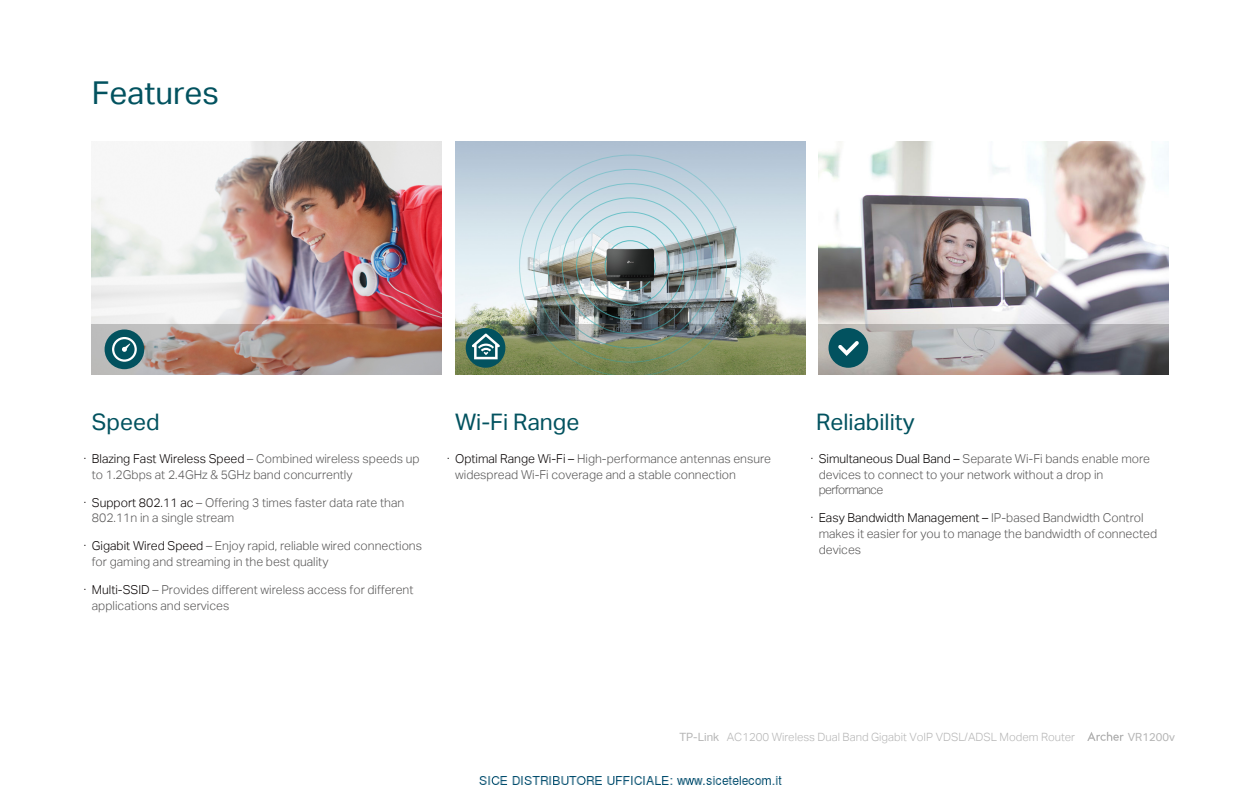
<style>
.page{position:relative;width:1260px;height:788px;background:#fff}
.page>*{position:absolute;margin:0;border:0;box-sizing:border-box;transform-origin:0 0}
.t1{font:31.5px "TP Link Aktiv Regular";color:#02525f}
.t2{font:22.75px "TP Link Aktiv Regular";color:#02525f}
.t3{font:12.25px/15.8px "TP Link Aktiv Light";color:#585757}
.t4{font:11.38px "TP Link Aktiv Light";color:#b5b5b5}
.t5{font:11.2px "TP Link Aktiv Regular";color:#b5b5b5}
.s1{color:#040000}
.s2{color:#060001}
.s3{font-family:"TP Link Aktiv Regular"}
</style>
<div class="page">
<img style="left:92px;top:141px;width:350px;height:183px">
<svg style="left:92px;top:324px;width:350px;height:50px;background:#ab8879"></svg>
<div style="left:105px;top:329px;width:39px;height:40px;background:#02525f;border-radius:50%"></div>
<svg style="left:112px;top:337px;width:25px;height:25px"></svg>
<img style="left:455px;top:141px;width:350px;height:183px">
<img style="left:519px;top:155px;width:222px;height:169px">
<svg style="left:455px;top:324px;width:350px;height:50px;background:#78835d"></svg>
<div style="left:466px;top:328px;width:39px;height:40px;background:#02525f;border-radius:50%"></div>
<svg style="left:471px;top:333px;width:29px;height:26px"></svg>
<img style="left:819px;top:141px;width:350px;height:183px">
<svg style="left:819px;top:324px;width:350px;height:50px;background:#969193"></svg>
<div style="left:829px;top:328px;width:39px;height:40px;background:#02525f;border-radius:50%"></div>
<svg style="left:838px;top:341px;width:21px;height:15px"></svg>
<svg style="left:1087px;top:732px;width:37px;height:8px"></svg>
<img style="left:585px;top:239px;width:89px;height:52px">
<img style="left:479px;top:776px;width:303px;height:9px">
<h1 class="t1" style="left:92px;top:75px;width:129px">Features</h1>
<h2 class="t2" style="left:92px;top:408px;width:69px">Speed</h2>
<h2 class="t2" style="left:455px;top:408px;width:126px">Wi-Fi Range</h2>
<h2 class="t2" style="left:816px;top:408px;width:100px">Reliability</h2>
<p class="t3" style="left:819px;top:450px;width:333px;text-indent:-8px"><span class="s1">· Simultaneous Dual Band –</span> Separate Wi-Fi bands enable more devices to connect to your network without a drop in performance</p>
<p class="t3" style="left:819px;top:510px;width:340px;text-indent:-8px"><span class="s1">· Easy Bandwidth Management –</span> IP-based Bandwidth Control makes it easier for you to manage the bandwidth of connected devices</p>
<p class="t3" style="left:92px;top:450px;width:329px;text-indent:-8px"><span class="s2">· Blazing Fast Wireless Speed</span> – Combined wireless speeds up to 1.2Gbps at 2.4GHz &amp; 5GHz band concurrently</p>
<p class="t3" style="left:92px;top:494px;width:314px;text-indent:-8px"><span class="s2">· Support 802.11 ac</span> – Offering 3 times faster data rate than<br>802.11n in a single stream</p>
<p class="t3" style="left:92px;top:538px;width:332px;text-indent:-8px"><span class="s2">· Gigabit Wired Speed</span> – Enjoy rapid, reliable wired connections for gaming and streaming in the best quality</p>
<p class="t3" style="left:92px;top:582px;width:323px;text-indent:-8px"><span class="s2">· Multi-SSID</span> – Provides different wireless access for different applications and services</p>
<p class="t3" style="left:455px;top:450px;width:318px;text-indent:-8px"><span class="s2">· Optimal Range Wi-Fi –</span> High-performance antennas ensure widespread Wi-Fi coverage and a stable connection</p>
<p class="t4" style="left:679px;top:730px;width:397px"><span class="s3">TP-Link</span> AC1200 Wireless Dual Band Gigabit VoIP VDSL/ADSL Modem Router</p>
<p class="t5" style="left:1128px;top:730px;width:49px">VR1200v</p>
</div>
